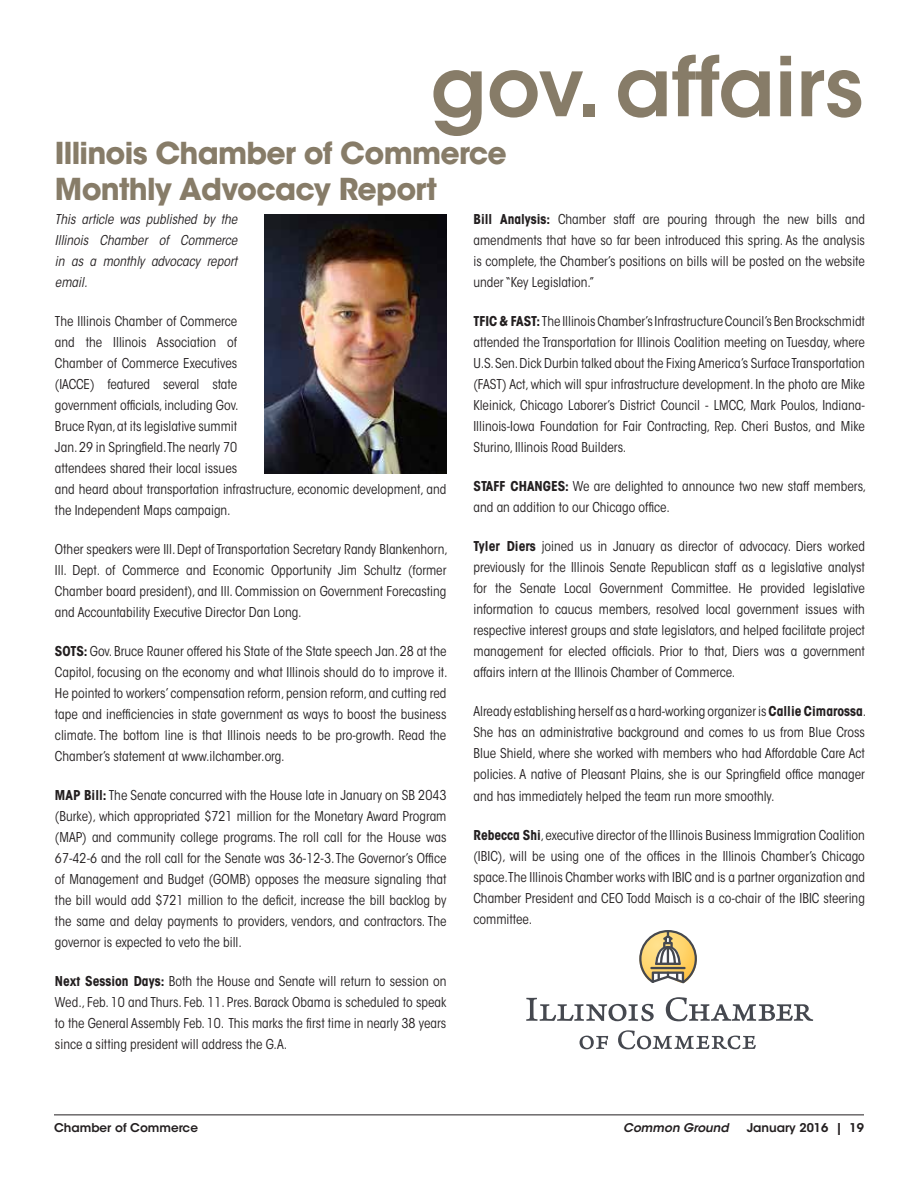
<style>
.page{position:relative;width:918px;height:1188px;background:#fff}
.page>*{position:absolute;margin:0;border:0;box-sizing:border-box;transform-origin:0 0}
.t1{font:600 81.75px "ITC Avant Garde Std";color:#877c68}
.t2{font:700 30px/36px "ITC Avant Garde Std";letter-spacing:-.025em;color:#877c68}
.t3{font:condensed 13.5px/21px "ITC Avant Garde Std";color:#231f20;text-align:justify}
.t4{font:italic condensed 13.5px/21px "ITC Avant Garde Std";color:#231f20;text-align:justify}
.t5{font:600 12px "ITC Avant Garde Std";color:#231f20}
.t6{font:italic 600 12px "ITC Avant Garde Std";color:#231f20}
.s1{font-weight:700}
</style>
<div class="page">
<hr style="left:54px;top:1114px;width:810px;height:1px;background:#231f20">
<svg style="left:639px;top:930px;width:58px;height:54px"></svg>
<svg style="left:526px;top:998px;width:128px;height:23px"></svg>
<svg style="left:666px;top:997px;width:147px;height:24px"></svg>
<svg style="left:580px;top:1036px;width:28px;height:13px"></svg>
<svg style="left:618px;top:1030px;width:138px;height:19px"></svg>
<img style="left:264px;top:214px;width:182px;height:259px">
<h1 class="t1" style="left:431px;top:35px;width:435px">gov. affairs</h1>
<h2 class="t2" style="left:55px;top:135px;width:453px">Illinois Chamber of Commerce<br>Monthly Advocacy Report</h2>
<p class="t4" style="left:55px;top:209px;width:184px">This article was published by the Illinois Chamber of Commerce in as a monthly advocacy report email.</p>
<p class="t3" style="left:55px;top:311px;width:393px;text-align:left">The Illinois Chamber of Commerce<br>and the Illinois Association of<br>Chamber of Commerce Executives<br>(IACCE) featured several state<br>government officials, including Gov.<br>Bruce Ryan, at its legislative summit<br>Jan. 29 in Springfield.The nearly 70<br>attendees shared their local issues<br>and heard about transportation infrastructure, economic development, and the Independent Maps campaign.</p>
<p class="t3" style="left:55px;top:539px;width:394px">Other speakers were Ill. Dept of Transportation Secretary Randy Blankenhorn, Ill. Dept. of Commerce and Economic Opportunity Jim Schultz (former Chamber board president), and Ill. Commission on Government Forecasting and Accountability Executive Director Dan Long.</p>
<p class="t3" style="left:55px;top:641px;width:394px"><span class="s1">SOTS:</span> Gov. Bruce Rauner offered his State of the State speech Jan. 28 at the Capitol, focusing on the economy and what Illinois should do to improve it.<br>He pointed to workers’ compensation reform, pension reform, and cutting red tape and inefficiencies in state government as ways to boost the business climate. The bottom line is that Illinois needs to be pro-growth. Read the Chamber’s statement at www.ilchamber.org.</p>
<p class="t3" style="left:55px;top:785px;width:393px"><span class="s1">MAP Bill:</span> The Senate concurred with the House late in January on SB 2043 (Burke), which appropriated $721 million for the Monetary Award Program (MAP) and community college programs. The roll call for the House was 67-42-6 and the roll call for the Senate was 36-12-3. The Governor’s Office of Management and Budget (GOMB) opposes the measure signaling that the bill would add $721 million to the deficit, increase the bill backlog by the same and delay payments to providers, vendors, and contractors. The governor is expected to veto the bill.</p>
<p class="t3" style="left:55px;top:971px;width:393px"><span class="s1">Next Session Days:</span> Both the House and Senate will return to session on Wed., Feb. 10 and Thurs. Feb. 11. Pres. Barack Obama is scheduled to speak to the General Assembly Feb. 10. This marks the first time in nearly 38 years since a sitting president will address the G.A.</p>
<p class="t3" style="left:473px;top:209px;width:393px"><span class="s1">Bill Analysis:</span> Chamber staff are pouring through the new bills and amendments that have so far been introduced this spring. As the analysis is complete, the Chamber’s positions on bills will be posted on the website under “Key Legislation.”</p>
<p class="t3" style="left:473px;top:311px;width:393px"><span class="s1">TFIC &amp; FAST:</span> The Illinois Chamber’s Infrastructure Council’s Ben Brockschmidt attended the Transportation for Illinois Coalition meeting on Tuesday, where U.S. Sen. Dick Durbin talked about the Fixing America’s Surface Transportation (FAST) Act, which will spur infrastructure development. In the photo are Mike Kleinick, Chicago Laborer’s District Council - LMCC, Mark Poulos, Indiana-Illinois-Iowa Foundation for Fair Contracting, Rep. Cheri Bustos, and Mike Sturino, Illinois Road Builders.</p>
<p class="t3" style="left:473px;top:476px;width:394px"><span class="s1">STAFF CHANGES:</span> We are delighted to announce two new staff members, and an addition to our Chicago office.</p>
<p class="t3" style="left:473px;top:536px;width:393px"><span class="s1">Tyler Diers</span> joined us in January as director of advocacy. Diers worked previously for the Illinois Senate Republican staff as a legislative analyst for the Senate Local Government Committee. He provided legislative information to caucus members, resolved local government issues with respective interest groups and state legislators, and helped facilitate project management for elected officials. Prior to that, Diers was a government affairs intern at the Illinois Chamber of Commerce.</p>
<p class="t3" style="left:473px;top:701px;width:394px">Already establishing herself as a hard-working organizer is <span class="s1">Callie Cimarossa</span>.<br>She has an administrative background and comes to us from Blue Cross Blue Shield, where she worked with members who had Affordable Care Act policies. A native of Pleasant Plains, she is our Springfield office manager and has immediately helped the team run more smoothly.</p>
<p class="t3" style="left:473px;top:824px;width:393px"><span class="s1">Rebecca Shi</span>, executive director of the Illinois Business Immigration Coalition (IBIC), will be using one of the offices in the Illinois Chamber’s Chicago space.The Illinois Chamber works with IBIC and is a partner organization and Chamber President and CEO Todd Maisch is a co-chair of the IBIC steering committee.</p>
<p class="t5" style="left:54px;top:1120px;width:146px">Chamber of Commerce</p>
<p class="t6" style="left:623px;top:1120px;width:107px">Common Ground</p>
<p class="t5" style="left:747px;top:1120px;width:119px">January 2016 | 19</p>
</div>
